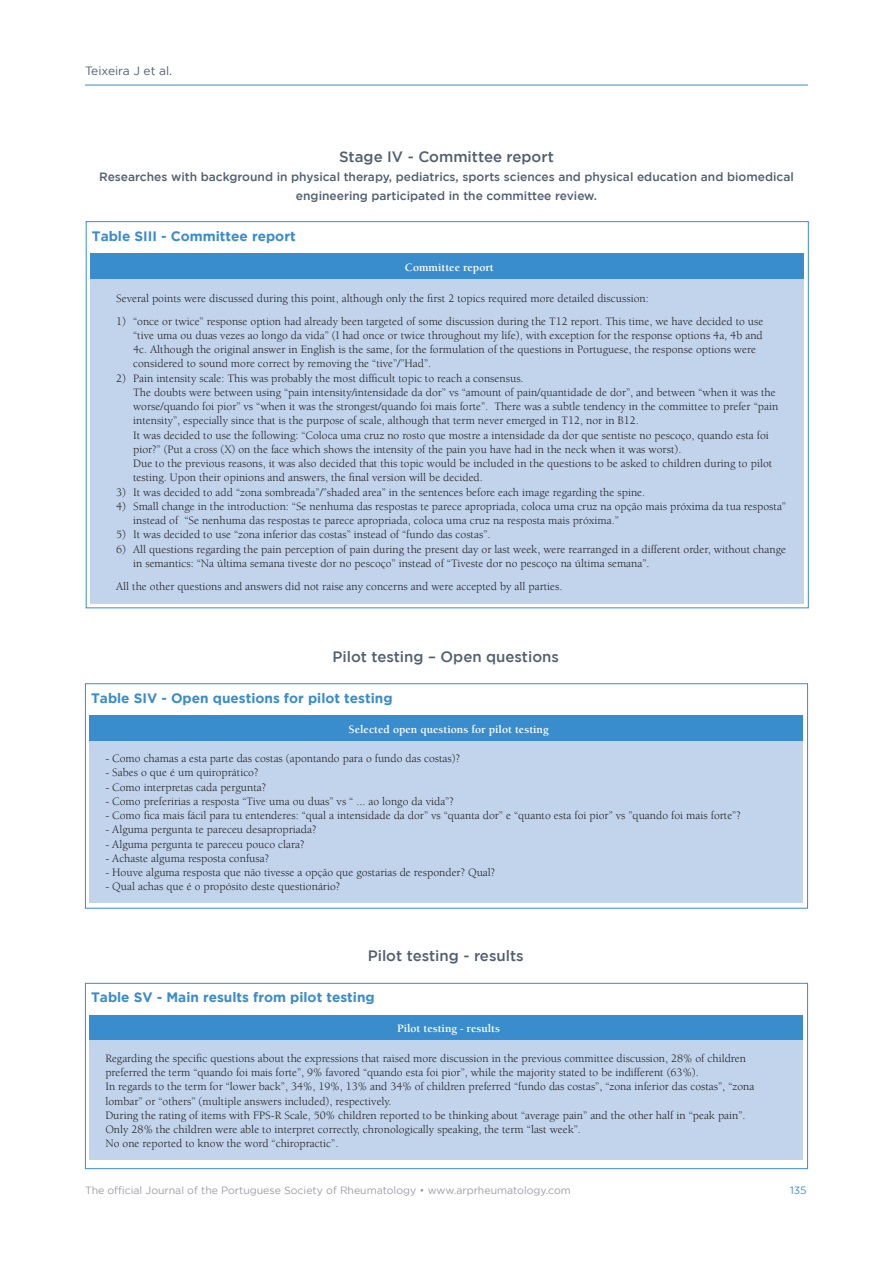
<style>
.page{position:relative;width:893px;height:1263px;background:#fff}
.page>*{position:absolute;margin:0;border:0;box-sizing:border-box;transform-origin:0 0}
.t1{font:500 15px "Gotham";color:#51606f}
.t2{font:700 13.65px "Gotham";color:#398dcc}
.t3{font:500 12px/18.8px "Gotham";color:#51606f;text-align:center}
.t4{font:12px "Gotham";color:#51606f}
.t5{font:11.7px/14.2px "Berkeley";color:#231f20}
.t6{font:700 11.7px "Berkeley";color:#fff}
.t7{font:10.5px "Gotham";color:#9a9da6}
.t8{font:10.5px "Gotham";color:#398dcc}
</style>
<div class="page">
<hr style="left:85px;top:85px;width:723px;height:1px;background:#398dcc">
<div style="left:91px;top:253px;width:713px;height:26px;background:#398dcc"></div>
<div style="left:91px;top:279px;width:713px;height:325px;background:#c1d4ec"></div>
<div style="left:90px;top:715px;width:713px;height:26px;background:#398dcc"></div>
<div style="left:90px;top:741px;width:713px;height:162px;background:#c1d4ec"></div>
<div style="left:85px;top:683px;width:723px;height:225px;border:1px solid #398dcc"></div>
<div style="left:90px;top:1015px;width:713px;height:26px;background:#398dcc"></div>
<div style="left:90px;top:1041px;width:713px;height:119px;background:#c1d4ec"></div>
<div style="left:85px;top:983px;width:723px;height:186px;border:1px solid #398dcc"></div>
<p class="t4" style="left:85px;top:64px;width:89px">Teixeira J et al.</p>
<p class="t1" style="left:339px;top:148px;width:216px">Stage IV - Committee report</p>
<p class="t3" style="left:99px;top:167px;width:696px">Researches with background in physical therapy, pediatrics, sports sciences and physical education and biomedical engineering participated in the committee review.</p>
<p class="t2" style="left:92px;top:228px;width:205px">Table SIII - Committee report</p>
<p class="t6" style="left:405px;top:261px;width:90px">Committee report</p>
<p class="t5" style="left:116px;top:291px;width:534px">Several points were discussed during this point, although only the first 2 topics required more detailed discussion:</p>
<p class="t5" style="left:133px;top:314px;width:632px;text-indent:-17px">1) “once or twice” response option had already been targeted of some discussion during the T12 report. This time, we have decided to use “tive uma ou duas vezes ao longo da vida” (I had once or twice throughout my life), with exception for the response options 4a, 4b and 4c. Although the original answer in English is the same, for the formulation of the questions in Portuguese, the response options were considered to sound more correct by removing the “tive”/”Had”.</p>
<p class="t5" style="left:133px;top:371px;width:647px;text-indent:-17px">2) Pain intensity scale: This was probably the most difficult topic to reach a consensus.<br>The doubts were between using “pain intensity/intensidade da dor” vs “amount of pain/quantidade de dor”, and between “when it was the worse/quando foi pior” vs “when it was the strongest/quando foi mais forte”. There was a subtle tendency in the committee to prefer “pain intensity”, especially since that is the purpose of scale, although that term never emerged in T12, nor in B12.<br>It was decided to use the following: “Coloca uma cruz no rosto que mostre a intensidade da dor que sentiste no pescoço, quando esta foi pior?” (Put a cross (X) on the face which shows the intensity of the pain you have had in the neck when it was worst).<br>Due to the previous reasons, it was also decided that this topic would be included in the questions to be asked to children during to pilot testing. Upon their opinions and answers, the final version will be decided.</p>
<p class="t5" style="left:116px;top:485px;width:531px">3) It was decided to add “zona sombreada”/”shaded area” in the sentences before each image regarding the spine.</p>
<p class="t5" style="left:133px;top:499px;width:654px;text-indent:-17px">4) Small change in the introduction: “Se nenhuma das respostas te parece apropriada, coloca uma cruz na opção mais próxima da tua resposta” instead of “Se nenhuma das respostas te parece apropriada, coloca uma cruz na resposta mais próxima.”</p>
<p class="t5" style="left:116px;top:528px;width:376px">5) It was decided to use “zona inferior das costas” instead of “fundo das costas”.</p>
<p class="t5" style="left:133px;top:542px;width:654px;text-indent:-17px">6) All questions regarding the pain perception of pain during the present day or last week, were rearranged in a different order, without change in semantics: “Na última semana tiveste dor no pescoço” instead of “Tiveste dor no pescoço na última semana”.</p>
<p class="t5" style="left:116px;top:579px;width:448px">All the other questions and answers did not raise any concerns and were accepted by all parties.</p>
<p class="t1" style="left:332px;top:648px;width:228px">Pilot testing – Open questions</p>
<p class="t2" style="left:91px;top:690px;width:303px">Table SIV - Open questions for pilot testing</p>
<p class="t6" style="left:349px;top:723px;width:202px">Selected open questions for pilot testing</p>
<p class="t5" style="left:105px;top:751px;width:356px">- Como chamas a esta parte das costas (apontando para o fundo das costas)?</p>
<p class="t5" style="left:105px;top:766px;width:155px">- Sabes o que é um quiroprático?</p>
<p class="t5" style="left:105px;top:780px;width:162px">- Como interpretas cada pergunta?</p>
<p class="t5" style="left:105px;top:794px;width:350px">- Como preferirias a resposta “Tive uma ou duas” vs “ ... ao longo da vida”?</p>
<p class="t5" style="left:105px;top:808px;width:637px">- Como fica mais fácil para tu entenderes: “qual a intensidade da dor” vs “quanta dor” e “quanto esta foi pior” vs ”quando foi mais forte”?</p>
<p class="t5" style="left:105px;top:823px;width:213px">- Alguma pergunta te pareceu desapropriada?</p>
<p class="t5" style="left:105px;top:837px;width:201px">- Alguma pergunta te pareceu pouco clara?</p>
<p class="t5" style="left:105px;top:851px;width:165px">- Achaste alguma resposta confusa?</p>
<p class="t5" style="left:105px;top:865px;width:391px">- Houve alguma resposta que não tivesse a opção que gostarias de responder? Qual?</p>
<p class="t5" style="left:105px;top:880px;width:236px">- Qual achas que é o propósito deste questionário?</p>
<p class="t1" style="left:368px;top:947px;width:158px">Pilot testing - results</p>
<p class="t2" style="left:91px;top:989px;width:285px">Table SV - Main results from pilot testing</p>
<p class="t6" style="left:397px;top:1022px;width:104px">Pilot testing - results</p>
<p class="t5" style="left:105px;top:1051px;width:650px">Regarding the specific questions about the expressions that raised more discussion in the previous committee discussion, 28% of children preferred the term “quando foi mais forte”, 9% favored “quando esta foi pior”, while the majority stated to be indifferent (63%).<br>In regards to the term for “lower back”, 34%, 19%, 13% and 34% of children preferred “fundo das costas”, “zona inferior das costas”, “zona lombar” or “others” (multiple answers included), respectively.<br>During the rating of items with FPS-R Scale, 50% children reported to be thinking about “average pain” and the other half in “peak pain”.<br>Only 28% the children were able to interpret correctly, chronologically speaking, the term “last week”.<br>No one reported to know the word “chiropractic”.</p>
<p class="t7" style="left:85px;top:1184px;width:487px">The official Journal of the Portuguese Society of Rheumatology • www.arprheumatology.com</p>
<p class="t8" style="left:790px;top:1184px;width:18px">135</p>
</div>
